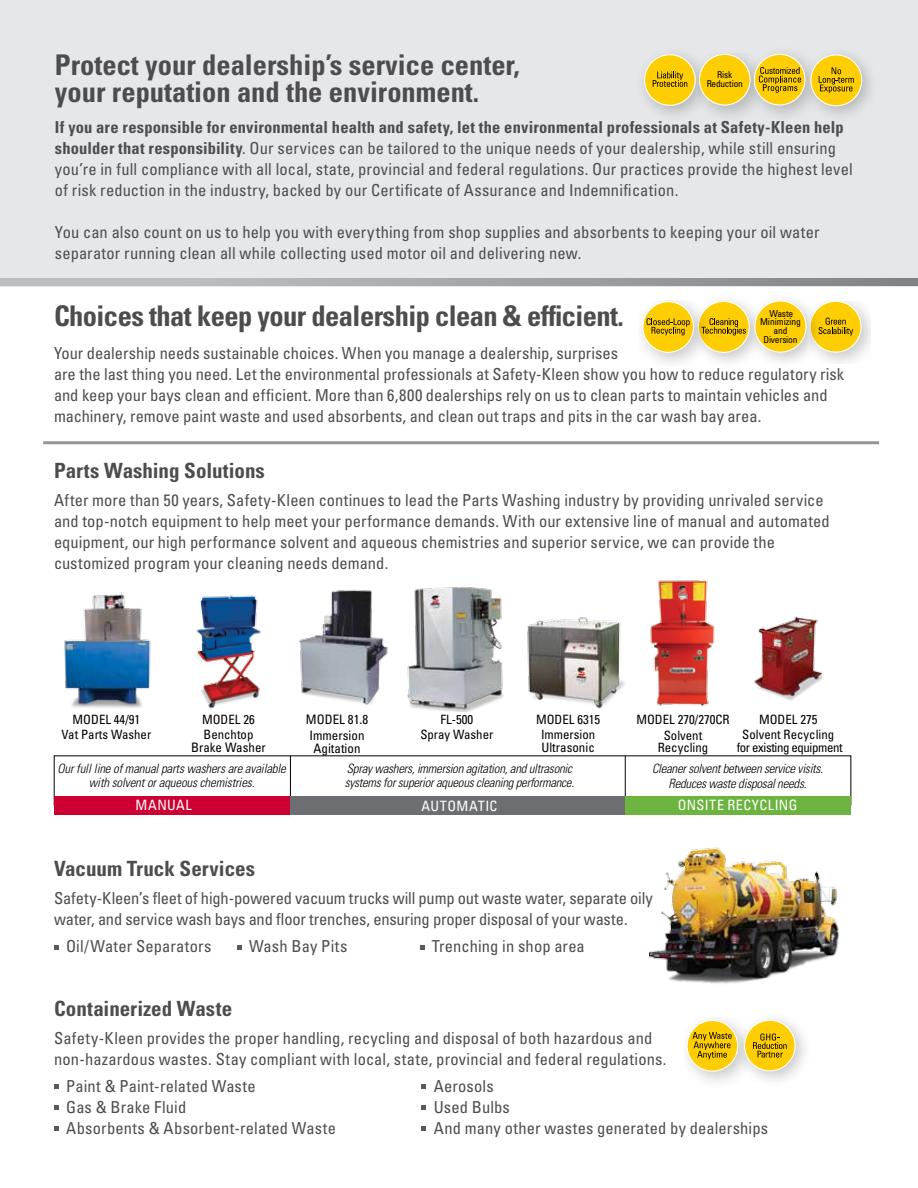
<style>
.page{position:relative;width:918px;height:1188px;background:#fff}
.page>*{position:absolute;margin:0;border:0;box-sizing:border-box;transform-origin:0 0}
.t1{font:700 condensed 28.5px/27px "Univers LT Std";color:#4d4d4f}
.t2{font:700 condensed 28.5px "Univers LT Std";letter-spacing:-.02em;color:#4d4d4f}
.t3{font:700 condensed 21px "Univers LT Std";color:#4d4d4f}
.t4{font:condensed 16.5px/21px "Univers LT Std";letter-spacing:.005em;color:#4d4d4f}
.t5{font:condensed 14.25px "Univers LT Std";letter-spacing:.03em;color:#fff}
.t6{font:condensed 13.05px/15.9px "Univers LT Std";color:#000}
.t7{font:italic 300 condensed 12.9px/14.2px "Univers LT Std";letter-spacing:-.02em;color:#000;text-align:center}
.t8{font:condensed 12.9px/15.6px "Univers LT Std";color:#000;text-align:center}
.t9{font:condensed 12.9px "Univers LT Std";letter-spacing:-.03em;color:#000}
.t10{font:condensed 9.45px/8.7px "Univers LT Std";color:#000;text-align:center}
.t11{font:condensed 9.45px/8.6px "Univers LT Std";letter-spacing:-.02em;color:#000;text-align:center}
.s1{font-weight:700}
</style>
<div class="page">
<div style="left:0;top:0;width:918px;height:286px;background:#e6e7e8"></div>
<div style="left:810px;top:301px;width:61px;height:63px;background:#000;opacity:.23"></div>
<div style="left:689px;top:292px;width:78px;height:78px;background:#000;opacity:.23"></div>
<div style="left:638px;top:300px;width:71px;height:66px;background:#000;opacity:.23"></div>
<div style="left:643px;top:302px;width:51px;height:50px;background:#ffce02;border-radius:50%"></div>
<div style="left:642px;top:301px;width:52px;height:52px;border:1px solid #fff;border-radius:50%"></div>
<svg style="left:647px;top:318px;width:43px;height:17px"></svg>
<div style="left:745px;top:292px;width:79px;height:78px;background:#000;opacity:.23"></div>
<svg style="left:697px;top:300px;width:167px;height:55px"></svg>
<div style="left:635px;top:45px;width:78px;height:78px;background:#000;opacity:.23"></div>
<svg style="left:642px;top:52px;width:56px;height:56px"></svg>
<div style="left:698px;top:53px;width:71px;height:70px;background:#000;opacity:.23"></div>
<div style="left:699px;top:54px;width:51px;height:51px;background:#ffce02;border-radius:50%"></div>
<div style="left:699px;top:54px;width:52px;height:52px;border:1px solid #fff;border-radius:50%"></div>
<div style="left:744px;top:44px;width:77px;height:77px;background:#000;opacity:.23"></div>
<div style="left:801px;top:46px;width:79px;height:78px;background:#000;opacity:.23"></div>
<svg style="left:751px;top:51px;width:114px;height:58px"></svg>
<div style="left:684px;top:1017px;width:69px;height:72px;background:#000;opacity:.23"></div>
<svg style="left:684px;top:1017px;width:51px;height:57px"></svg>
<div style="left:735px;top:1011px;width:78px;height:78px;background:#000;opacity:.23"></div>
<div style="left:745px;top:1020px;width:50px;height:51px;background:#ffce02;border-radius:50%"></div>
<div style="left:744px;top:1020px;width:52px;height:51px;border:1px solid #fff;border-radius:50%"></div>
<svg style="left:753px;top:1033px;width:34px;height:25px"></svg>
<svg style="left:54px;top:1084px;width:5px;height:5px"></svg>
<svg style="left:54px;top:1105px;width:5px;height:5px"></svg>
<svg style="left:54px;top:1126px;width:5px;height:5px"></svg>
<svg style="left:422px;top:1084px;width:4px;height:5px"></svg>
<svg style="left:422px;top:1105px;width:4px;height:5px"></svg>
<svg style="left:422px;top:1126px;width:4px;height:5px"></svg>
<svg style="left:54px;top:945px;width:4px;height:4px"></svg>
<svg style="left:237px;top:945px;width:4px;height:4px"></svg>
<svg style="left:420px;top:945px;width:4px;height:4px"></svg>
<img style="left:649px;top:847px;width:190px;height:137px">
<svg style="left:0;top:278px;width:918px;height:7px;background:#a4a6a9"></svg>
<hr style="left:43px;top:441px;width:836px;height:3px;background:#939598">
<hr style="left:290px;top:756px;width:1px;height:42px;background:#000">
<hr style="left:625px;top:756px;width:1px;height:42px;background:#000">
<div style="left:54px;top:797px;width:238px;height:18px;background:#c03"></div>
<img style="left:196px;top:595px;width:66px;height:114px">
<img style="left:754px;top:617px;width:68px;height:84px">
<div style="left:613px;top:797px;width:238px;height:18px;background:#6cb33f"></div>
<div style="left:291px;top:797px;width:334px;height:18px;background:#6d6e71"></div>
<img style="left:407px;top:587px;width:96px;height:124px">
<img style="left:299px;top:590px;width:89px;height:115px">
<img style="left:64px;top:592px;width:87px;height:116px">
<img style="left:650px;top:580px;width:65px;height:127px">
<img style="left:526px;top:617px;width:99px;height:92px">
<h1 class="t1" style="left:55px;top:51px;width:466px">Protect your dealership’s service center, your reputation and the environment.</h1>
<p class="t4" style="left:55px;top:117px;width:799px"><span class="s1">If you are responsible for environmental health and safety, let the environmental professionals at Safety-Kleen help shoulder that responsibility</span>. Our services can be tailored to the unique needs of your dealership, while still ensuring you’re in full compliance with all local, state, provincial and federal regulations. Our practices provide the highest level of risk reduction in the industry, backed by our Certificate of Assurance and Indemnification.</p>
<p class="t4" style="left:55px;top:222px;width:766px">You can also count on us to help you with everything from shop supplies and absorbents to keeping your oil water separator running clean all while collecting used motor oil and delivering new.</p>
<p class="t11" style="left:707px;top:70px;width:38px">Risk<br>Reduction</p>
<h1 class="t2" style="left:54px;top:299px;width:571px">Choices that keep your dealership clean &amp; efficient.</h1>
<p class="t4" style="left:54px;top:342px;width:792px">Your dealership needs sustainable choices. When you manage a dealership, surprises<br>are the last thing you need. Let the environmental professionals at Safety-Kleen show you how to reduce regulatory risk and keep your bays clean and efficient. More than 6,800 dealerships rely on us to clean parts to maintain vehicles and machinery, remove paint waste and used absorbents, and clean out traps and pits in the car wash bay area.</p>
<p class="t10" style="left:760px;top:309px;width:42px">Waste<br>Minimizing and<br>Diversion</p>
<p class="t3" style="left:54px;top:458px;width:212px">Parts Washing Solutions</p>
<p class="t4" style="left:54px;top:489px;width:777px">After more than 50 years, Safety-Kleen continues to lead the Parts Washing industry by providing unrivaled service and top-notch equipment to help meet your performance demands. With our extensive line of manual and automated equipment, our high performance solvent and aqueous chemistries and superior service, we can provide the customized program your cleaning needs demand.</p>
<p class="t6" style="left:306px;top:711px;width:64px">MODEL 81.8<br>Immersion</p>
<p class="t6" style="left:314px;top:740px;width:48px">Agitation</p>
<p class="t8" style="left:62px;top:711px;width:91px">MODEL 44/91<br>Vat Parts Washer</p>
<p class="t8" style="left:742px;top:711px;width:93px">MODEL 275<br>Solvent Recycling</p>
<p class="t9" style="left:737px;top:739px;width:107px">for existing equipment</p>
<p class="t7" style="left:652px;top:762px;width:173px">Cleaner solvent between service visits.<br>Reduces waste disposal needs.</p>
<p class="t5" style="left:421px;top:796px;width:78px">AUTOMATIC</p>
<p class="t5" style="left:678px;top:796px;width:121px">ONSITE RECYCLING</p>
<p class="t8" style="left:202px;top:711px;width:54px;text-align:left">MODEL 26<br>Benchtop</p>
<p class="t6" style="left:191px;top:740px;width:76px">Brake Washer</p>
<p class="t8" style="left:420px;top:711px;width:74px">FL-500<br>Spray Washer</p>
<p class="t8" style="left:536px;top:711px;width:66px">MODEL 6315<br>Immersion</p>
<p class="t6" style="left:541px;top:740px;width:55px">Ultrasonic</p>
<p class="t8" style="left:636px;top:711px;width:95px">MODEL 270/270CR<br>Solvent</p>
<p class="t8" style="left:658px;top:740px;width:52px">Recycling</p>
<p class="t7" style="left:58px;top:762px;width:230px">Our full line of manual parts washers are available with solvent or aqueous chemistries.</p>
<p class="t7" style="left:345px;top:762px;width:231px;text-align:left">Spray washers, immersion agitation, and ultrasonic systems for superior aqueous cleaning performance.</p>
<p class="t5" style="left:135px;top:796px;width:58px">MANUAL</p>
<p class="t3" style="left:54px;top:856px;width:203px">Vacuum Truck Services</p>
<p class="t4" style="left:54px;top:887px;width:600px">Safety-Kleen’s fleet of high-powered vacuum trucks will pump out waste water, separate oily water, and service wash bays and floor trenches, ensuring proper disposal of your waste.</p>
<p class="t4" style="left:66px;top:936px;width:147px">Oil/Water Separators</p>
<p class="t4" style="left:249px;top:936px;width:100px">Wash Bay Pits</p>
<p class="t4" style="left:432px;top:936px;width:155px">Trenching in shop area</p>
<p class="t3" style="left:54px;top:996px;width:180px">Containerized Waste</p>
<p class="t4" style="left:54px;top:1027px;width:614px">Safety-Kleen provides the proper handling, recycling and disposal of both hazardous and non-hazardous wastes. Stay compliant with local, state, provincial and federal regulations.</p>
<p class="t4" style="left:66px;top:1075px;width:271px">Paint &amp; Paint-related Waste<br>Gas &amp; Brake Fluid<br>Absorbents &amp; Absorbent-related Waste</p>
<p class="t4" style="left:434px;top:1075px;width:336px">Aerosols<br>Used Bulbs<br>And many other wastes generated by dealerships</p>
</div>
